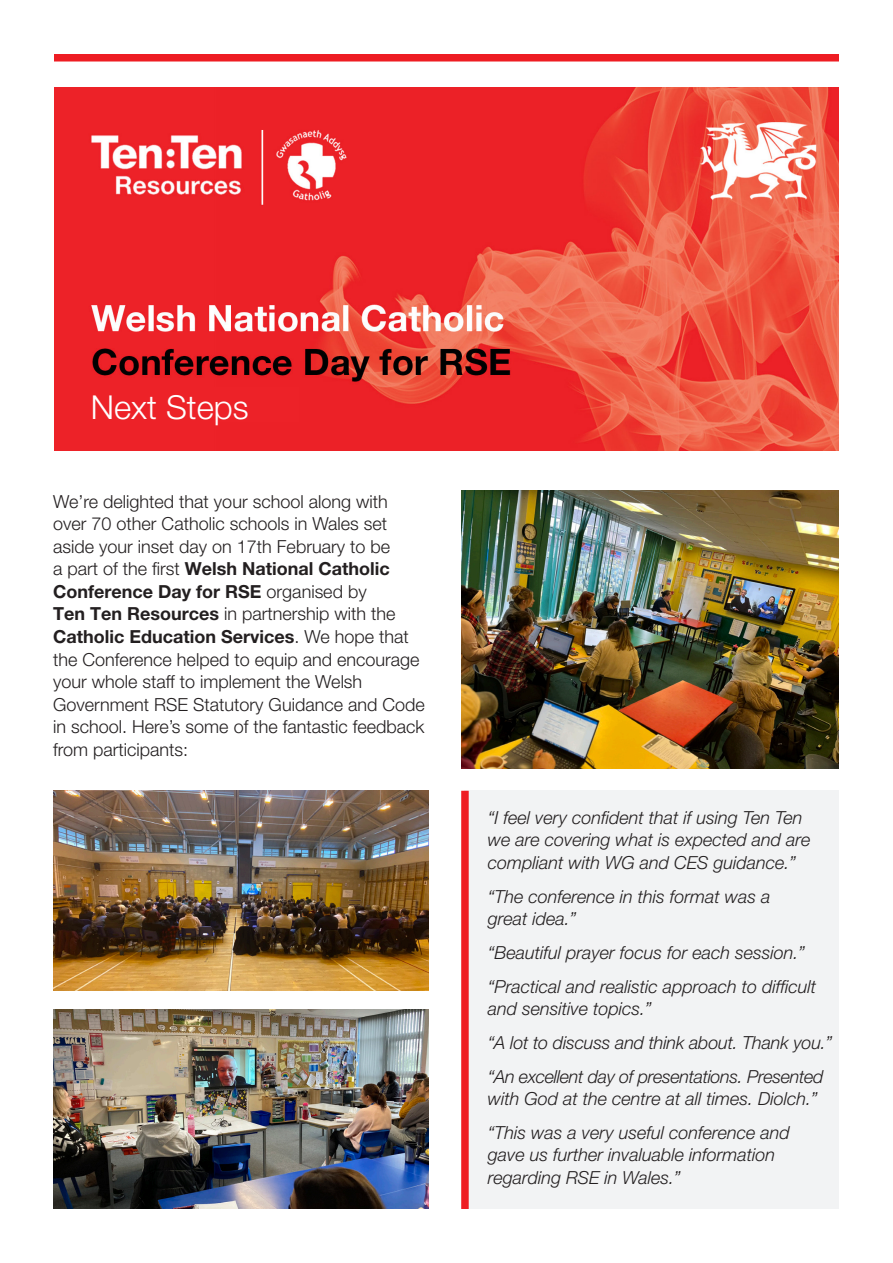
<style>
.page{position:relative;width:893px;height:1263px;background:#fff}
.page>*{position:absolute;margin:0;border:0;box-sizing:border-box;transform-origin:0 0}
.t1{font:300 33px "Helvetica Neue LT Pro";color:#fff}
.t2{font:300 18px/22.5px "Helvetica Neue LT Pro";color:#231f20}
.t3{font:italic 300 18px/22.5px "Helvetica Neue LT Pro";color:#231f20}
.t4{font:italic 300 18px/22.5px "Helvetica Neue LT Pro";letter-spacing:-.02em;color:#231f20}
.s1{font-weight:700}
</style>
<div class="page">
<div style="left:465px;top:791px;width:374px;height:418px;background:#f2f3f4"></div>
<img style="left:54px;top:88px;width:785px;height:363px">
<div style="left:54px;top:54px;width:785px;height:8px;background:#ee1d23"></div>
<div style="left:88px;top:388px;width:211px;height:34px;background:#ed2228"></div>
<img style="left:461px;top:490px;width:378px;height:279px">
<img style="left:53px;top:791px;width:375px;height:199px">
<img style="left:53px;top:1010px;width:375px;height:199px">
<div style="left:461px;top:791px;width:8px;height:418px;background:#ee1d23"></div>
<p class="t1" style="left:91px;top:387px;width:159px">Next Steps</p>
<p class="t2" style="left:53px;top:490px;width:373px">We’re delighted that your school along with over 70 other Catholic schools in Wales set aside your inset day on 17th February to be<br>a part of the first <span class="s1">Welsh National Catholic Conference Day for RSE</span> organised by<br><span class="s1">Ten Ten Resources</span> in partnership with the <span class="s1">Catholic Education Services</span>. We hope that the Conference helped to equip and encourage your whole staff to implement the Welsh Government RSE Statutory Guidance and Code in school. Here’s some of the fantastic feedback from participants:</p>
<p class="t3" style="left:488px;top:806px;width:324px">“I feel very confident that if using Ten Ten we are covering what is expected and are compliant with WG and CES guidance.”</p>
<p class="t3" style="left:488px;top:885px;width:284px">“The conference in this format was a</p>
<p class="t3" style="left:488px;top:907px;width:90px">great idea.”</p>
<p class="t3" style="left:488px;top:941px;width:319px">“Beautiful prayer focus for each session.”</p>
<p class="t3" style="left:488px;top:975px;width:330px">“Practical and realistic approach to difficult and sensitive topics.”</p>
<p class="t3" style="left:488px;top:1031px;width:346px">“A lot to discuss and think about. Thank you.”</p>
<p class="t4" style="left:488px;top:1065px;width:337px">“An excellent day of presentations. Presented with God at the centre at all times. Diolch.”</p>
<p class="t3" style="left:488px;top:1121px;width:304px">“This was a very useful conference and gave us further invaluable information regarding RSE in Wales.”</p>
</div>
